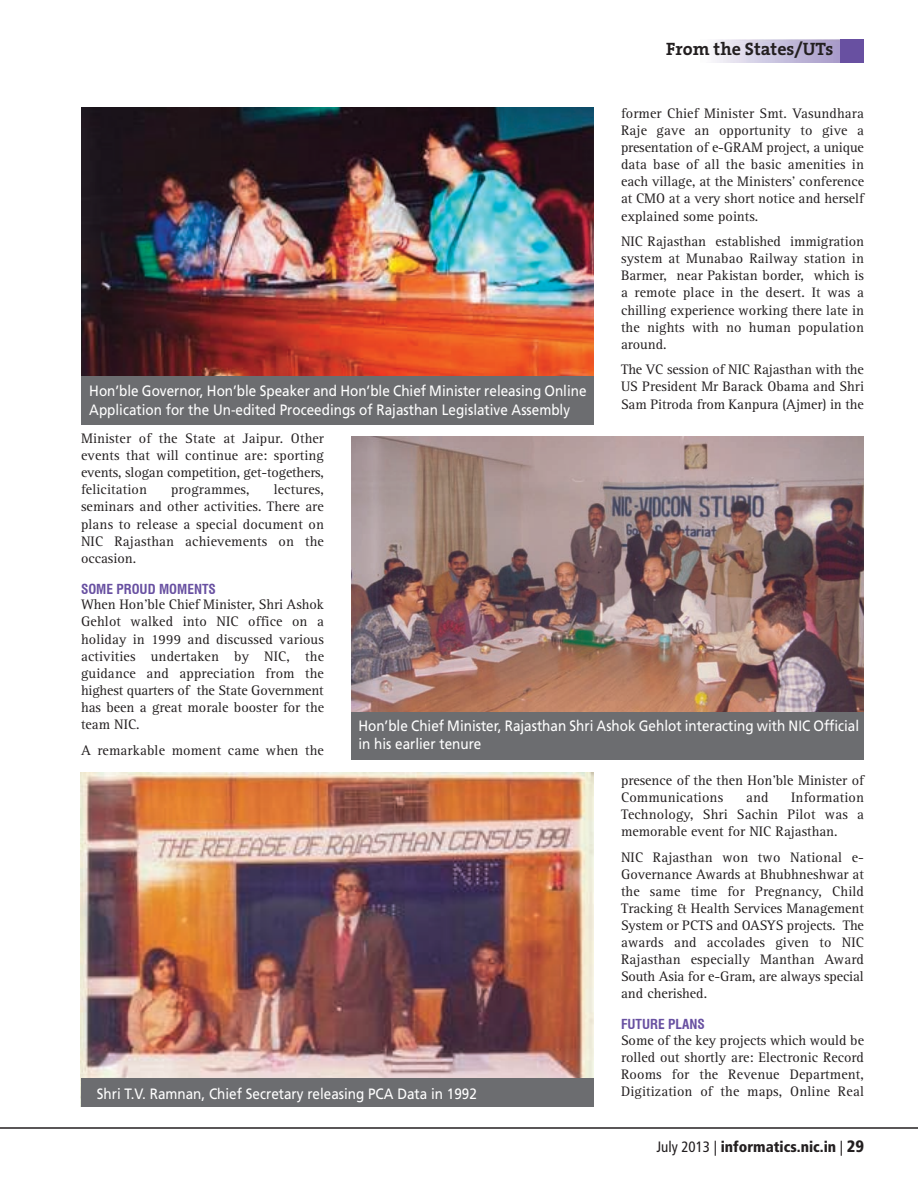
<style>
.page{position:relative;width:918px;height:1188px;background:#fff}
.page>*{position:absolute;margin:0;border:0;box-sizing:border-box;transform-origin:0 0}
.t1{font:700 18px "The Serif B7";color:#231f20}
.t2{font:15px/18.8px "Frutiger";color:#fff;scale:.9 1}
.t3{font:900 condensed 15px "Frutiger";color:#231f20}
.t4{font:14.25px/17.1px "Rotis Serif";color:#231f20;text-align:justify}
.t5{font:700 condensed 13.5px "Swiss 721 BT";color:#6850a1}
.s1{font-weight:400}
.s2{font-size:16.5px}
</style>
<div class="page">
<hr style="left:0;top:1127px;width:918px;height:2px;background:#231f20">
<img style="left:713px;top:39px;width:128px;height:23px">
<div style="left:841px;top:39px;width:23px;height:23px;background:#6850a1"></div>
<img style="left:81px;top:108px;width:513px;height:268px">
<img style="left:80px;top:772px;width:514px;height:335px">
<div style="left:81px;top:376px;width:513px;height:48px;background:#6c6d70"></div>
<div style="left:81px;top:1078px;width:513px;height:29px;background:#6c6d70"></div>
<img style="left:351px;top:436px;width:513px;height:276px">
<div style="left:351px;top:712px;width:513px;height:47px;background:#6c6d70"></div>
<p class="t2" style="left:89px;top:383px;width:554px">Hon’ble Governor, Hon’ble Speaker and Hon’ble Chief Minister releasing Online<br>Application for the Un-edited Proceedings of Rajasthan Legislative Assembly</p>
<p class="t1" style="left:666px;top:39px;width:169px">From the States/UTs</p>
<p class="t4" style="left:621px;top:106px;width:245px">former Chief Minister Smt. Vasundhara Raje gave an opportunity to give a presentation of e-GRAM project, a unique data base of all the basic amenities in each village, at the Ministers’ conference at CMO at a very short notice and herself explained some points.</p>
<p class="t4" style="left:621px;top:234px;width:245px">NIC Rajasthan established immigration system at Munabao Railway station in Barmer, near Pakistan border, which is a remote place in the desert. It was a chilling experience working there late in the nights with no human population around.</p>
<p class="t4" style="left:621px;top:363px;width:244px">The VC session of NIC Rajasthan with the US President Mr Barack Obama and Shri Sam Pitroda from Kanpura (Ajmer) in the</p>
<p class="t4" style="left:81px;top:431px;width:245px">Minister of the State at Jaipur. Other events that will continue are: sporting events, slogan competition, get-togethers, felicitation</p>
<p class="t4" style="left:81px;top:483px;width:245px;text-indent:193px">lectures, seminars and other activities. There are plans to release a special document on NIC Rajasthan achievements on the occasion.</p>
<p class="t5" style="left:81px;top:581px;width:136px">SOME PROUD MOMENTS</p>
<p class="t4" style="left:81px;top:598px;width:245px">When Hon’ble Chief Minister, Shri Ashok Gehlot walked into NIC office on a holiday in 1999 and discussed various activities undertaken by NIC, the guidance and appreciation from the highest quarters of the State Government has been a great morale booster for the team NIC.</p>
<p class="t4" style="left:81px;top:743px;width:244px">A remarkable moment came when the</p>
<p class="t4" style="left:171px;top:483px;width:80px">programmes,</p>
<p class="t2" style="left:358px;top:717px;width:558px">Hon’ble Chief Minister, Rajasthan Shri Ashok Gehlot interacting with NIC Official in his earlier tenure</p>
<p class="t2" style="left:97px;top:1085px;width:424px">Shri T.V. Ramnan, Chief Secretary releasing PCA Data in 1992</p>
<p class="t4" style="left:621px;top:773px;width:244px">presence of the then Hon’ble Minister of<br>Communications</p>
<p class="t4" style="left:621px;top:790px;width:245px;text-indent:170px">Information Technology, Shri Sachin Pilot was a memorable event for NIC Rajasthan.</p>
<p class="t4" style="left:621px;top:850px;width:245px">NIC Rajasthan won two National e-Governance Awards at Bhubhneshwar at the same time for Pregnancy, Child Tracking &amp; Health Services Management System or PCTS and OASYS projects. The awards and accolades given to NIC Rajasthan especially Manthan Award South Asia for e-Gram, are always special and cherished.</p>
<p class="t5" style="left:621px;top:1016px;width:85px">FUTURE PLANS</p>
<p class="t4" style="left:621px;top:1033px;width:245px">Some of the key projects which would be rolled out shortly are: Electronic Record Rooms for the Revenue Department, Digitization of the maps, Online Real</p>
<p class="t4" style="left:746px;top:790px;width:24px">and</p>
<p class="t3" style="left:656px;top:1141px;width:209px"><span class="s1">July 2013 |</span> informatics.nic.in <span class="s1">|</span> <span class="s2">29</span></p>
</div>
